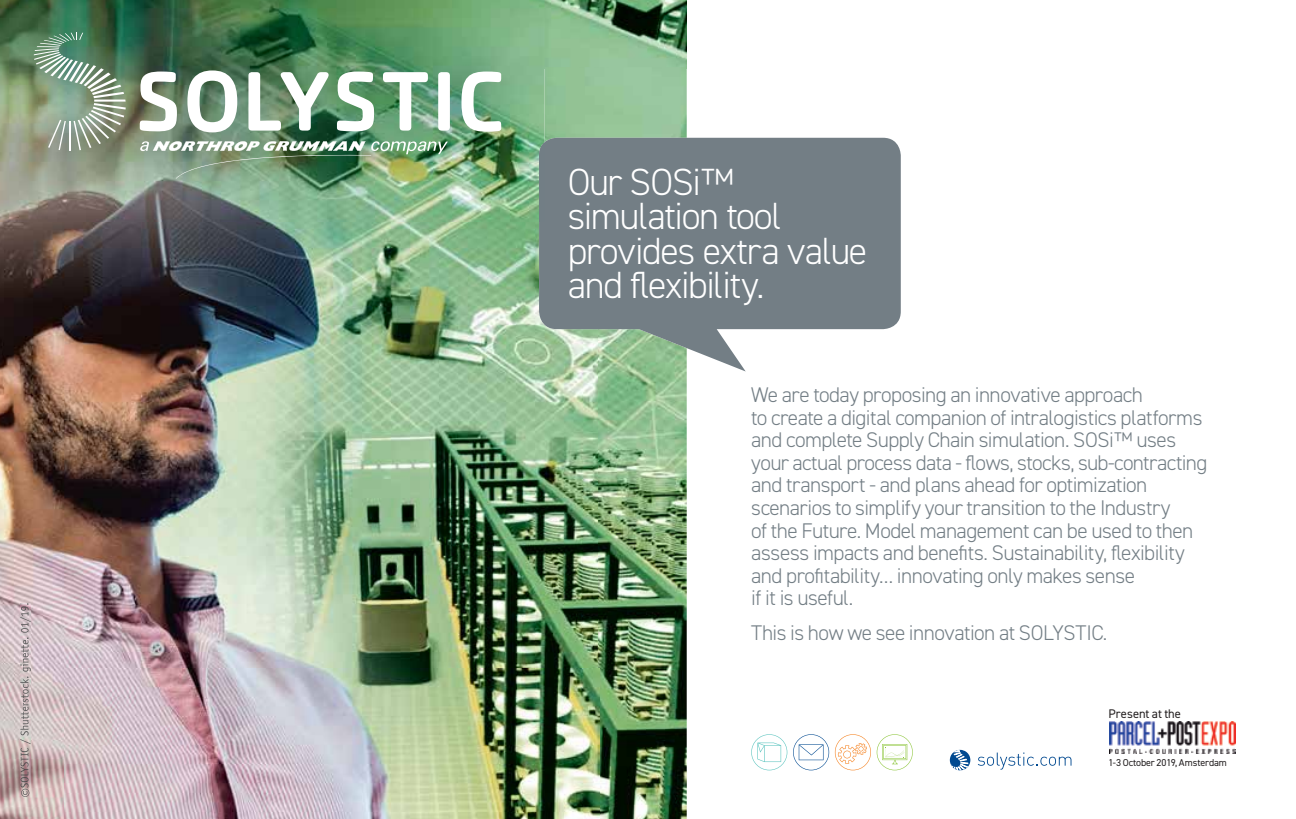
<style>
.page{position:relative;width:1296px;height:819px;background:#fff}
.page>*{position:absolute;margin:0;border:0;box-sizing:border-box;transform-origin:0 0}
.t1{font:300 38px/34.5px "DIN2014";letter-spacing:-.035em;color:#fff}
.t2{font:300 21.25px/22.5px "DIN2014";letter-spacing:-.025em;color:#737e85}
.t3{font:12.5px "DIN2014";color:#231f20}
.t4{font:10px "DIN2014";letter-spacing:-.01em;color:#231f20}
</style>
<div class="page">
<img style="left:544px;top:0;width:142px;height:138px">
<img style="left:0;top:222px;width:64px;height:596px">
<img style="left:64px;top:222px;width:534px;height:596px">
<img style="left:598px;top:371px;width:88px;height:447px">
<svg style="left:539px;top:138px;width:361px;height:233px;background:#838f92"></svg>
<svg style="left:21px;top:788px;width:8px;height:8px"></svg>
<img style="left:20px;top:650px;width:11px;height:137px">
<img style="left:20px;top:603px;width:11px;height:47px">
<svg style="left:876px;top:734px;width:36px;height:36px"></svg>
<svg style="left:751px;top:734px;width:36px;height:36px"></svg>
<svg style="left:793px;top:734px;width:77px;height:36px"></svg>
<svg style="left:977px;top:752px;width:94px;height:17px"></svg>
<svg style="left:949px;top:749px;width:21px;height:21px"></svg>
<svg style="left:949px;top:749px;width:19px;height:21px"></svg>
<img style="left:1109px;top:721px;width:126px;height:32px">
<img style="left:0;top:0;width:544px;height:222px">
<img style="left:539px;top:142px;width:5px;height:80px">
<svg style="left:140px;top:71px;width:37px;height:60px"></svg>
<svg style="left:187px;top:70px;width:50px;height:62px"></svg>
<svg style="left:248px;top:72px;width:80px;height:58px"></svg>
<svg style="left:337px;top:71px;width:37px;height:60px"></svg>
<svg style="left:383px;top:72px;width:45px;height:58px"></svg>
<div style="left:438px;top:72px;width:12px;height:58px;background:#fff;border-radius:4px"></div>
<svg style="left:461px;top:71px;width:40px;height:61px"></svg>
<hr style="left:69px;top:121px;width:1px;height:30px;background:#fff">
<svg style="left:34px;top:32px;width:92px;height:118px;background:#859d86"></svg>
<img style="left:140px;top:141px;width:308px;height:38px">
<h1 class="t1" style="left:567px;top:164px;width:301px">Our SOSi™ simulation tool provides extra value and flexibility.</h1>
<p class="t2" style="left:751px;top:384px;width:457px">We are today proposing an innovative approach<br>to create a digital companion of intralogistics platforms and complete Supply Chain simulation. SOSi™ uses your actual process data - flows, stocks, sub-contracting and transport - and plans ahead for optimization scenarios to simplify your transition to the Industry<br>of the Future. Model management can be used to then assess impacts and benefits. Sustainability, flexibility and profitability… innovating only makes sense<br>if it is useful.</p>
<p class="t2" style="left:751px;top:621px;width:358px">This is how we see innovation at SOLYSTIC.</p>
<p class="t3" style="left:1108px;top:705px;width:74px">Present at the</p>
<p class="t4" style="left:1108px;top:756px;width:120px">1-3 October 2019, Amsterdam</p>
</div>
